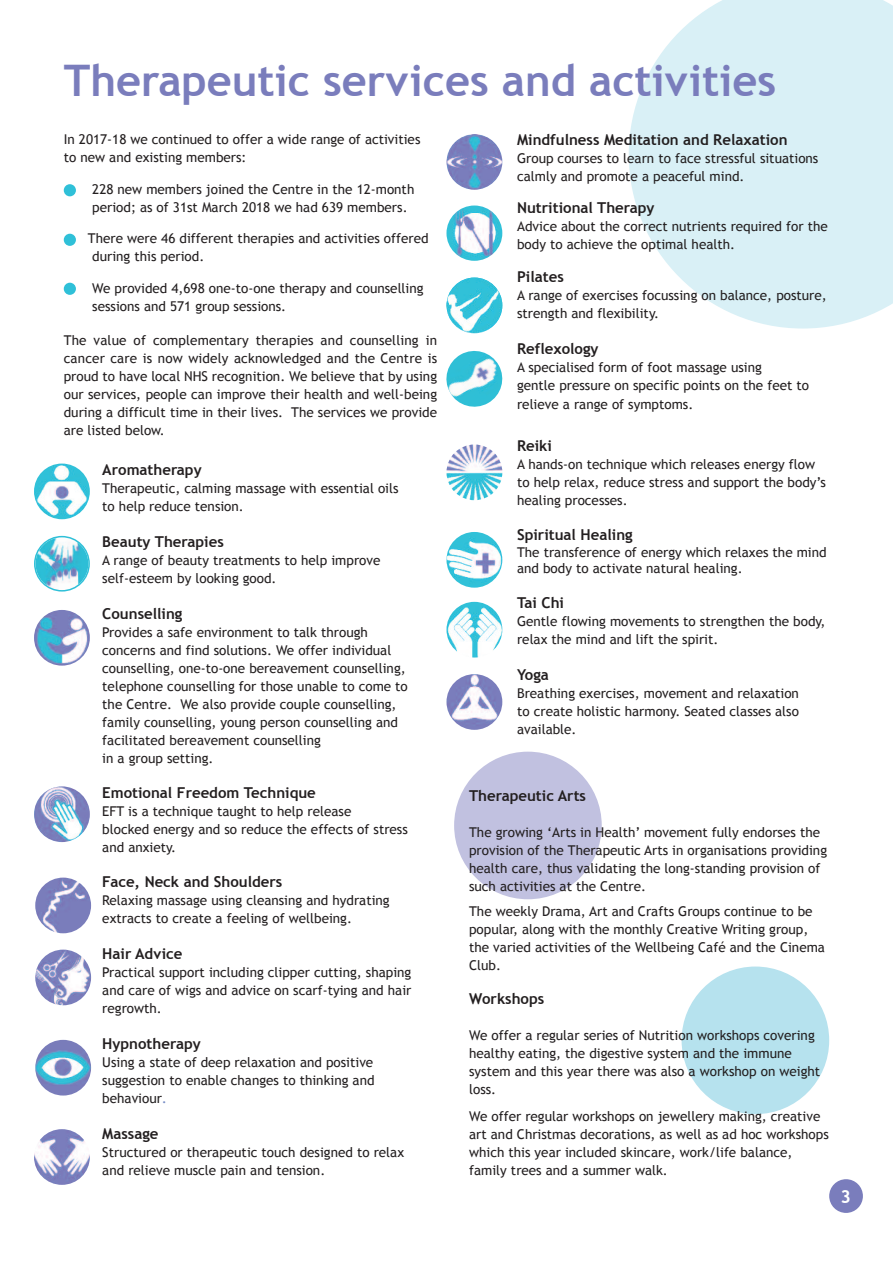
<style>
.page{position:relative;width:893px;height:1263px;background:#fff}
.page>*{position:absolute;margin:0;border:0;box-sizing:border-box;transform-origin:0 0}
.t1{font:700 43.5px "Trebuchet MS";color:#7a7dbc}
.t2{font:700 18px "Trebuchet MS";color:#fff}
.t3{font:700 15px "Trebuchet MS";color:#231f20}
.t4{font:13.5px/18px "Trebuchet MS";color:#231f20}
.s1{font-size:14.25px;color:#758bc5}
</style>
<div class="page">
<svg style="left:629px;top:0;width:264px;height:329px;background:#def2f7"></svg>
<div style="left:454px;top:752px;width:148px;height:147px;background:#c1c1e0;border-radius:50%"></div>
<div style="left:682px;top:966px;width:147px;height:148px;background:#b6e2ee;border-radius:50%"></div>
<img style="left:447px;top:134px;width:55px;height:56px;border-radius:50%">
<img style="left:446px;top:602px;width:56px;height:55px;border-radius:50%">
<img style="left:446px;top:674px;width:56px;height:56px;border-radius:50%">
<img style="left:446px;top:444px;width:56px;height:56px;border-radius:50%">
<img style="left:34px;top:610px;width:56px;height:56px;border-radius:50%">
<img style="left:34px;top:464px;width:56px;height:55px;border-radius:50%">
<img style="left:34px;top:786px;width:56px;height:56px;border-radius:50%">
<img style="left:35px;top:878px;width:56px;height:55px;border-radius:50%">
<img style="left:35px;top:950px;width:56px;height:55px;border-radius:50%">
<svg style="left:34px;top:536px;width:56px;height:55px"></svg>
<img style="left:446px;top:532px;width:56px;height:56px;border-radius:50%">
<img style="left:35px;top:1040px;width:56px;height:55px;border-radius:50%">
<img style="left:446px;top:351px;width:57px;height:56px">
<img style="left:34px;top:1129px;width:56px;height:56px;border-radius:50%">
<img style="left:446px;top:206px;width:56px;height:55px;border-radius:50%">
<img style="left:447px;top:278px;width:55px;height:55px;border-radius:50%">
<div style="left:829px;top:1179px;width:34px;height:34px;background:#7a7dbc;border-radius:50%"></div>
<div style="left:64px;top:184px;width:12px;height:12px;background:#2fc0d8;border-radius:50%"></div>
<div style="left:64px;top:234px;width:12px;height:12px;background:#2fc0d8;border-radius:50%"></div>
<div style="left:64px;top:283px;width:12px;height:12px;background:#2fc0d8;border-radius:50%"></div>
<h1 class="t1" style="left:64px;top:55px;width:714px">Therapeutic services and activities</h1>
<p class="t4" style="left:64px;top:130px;width:358px">In 2017-18 we continued to offer a wide range of activities to new and existing members:</p>
<p class="t4" style="left:92px;top:180px;width:324px">228 new members joined the Centre in the 12-month period; as of 31st March 2018 we had 639 members.</p>
<p class="t4" style="left:92px;top:229px;width:338px;text-indent:-4px">There were 46 different therapies and activities offered during this period.</p>
<p class="t4" style="left:92px;top:279px;width:333px">We provided 4,698 one-to-one therapy and counselling sessions and 571 group sessions.</p>
<p class="t4" style="left:64px;top:331px;width:375px;text-align:justify">The value of complementary therapies and counselling in cancer care is now widely acknowledged and the Centre is proud to have local NHS recognition. We believe that by using our services, people can improve their health and well-being during a difficult time in their lives. The services we provide are listed below.</p>
<p class="t3" style="left:102px;top:460px;width:101px">Aromatherapy</p>
<p class="t4" style="left:102px;top:479px;width:298px">Therapeutic, calming massage with essential oils to help reduce tension.</p>
<p class="t3" style="left:102px;top:532px;width:123px">Beauty Therapies</p>
<p class="t4" style="left:102px;top:551px;width:280px">A range of beauty treatments to help improve self-esteem by looking good.</p>
<p class="t3" style="left:102px;top:604px;width:82px">Counselling</p>
<p class="t4" style="left:102px;top:623px;width:307px">Provides a safe environment to talk through concerns and find solutions. We offer individual counselling, one-to-one bereavement counselling, telephone counselling for those unable to come to the Centre. We also provide couple counselling, family counselling, young person counselling and facilitated bereavement counselling<br>in a group setting.</p>
<p class="t3" style="left:102px;top:784px;width:215px">Emotional Freedom Technique</p>
<p class="t4" style="left:102px;top:802px;width:307px">EFT is a technique taught to help release<br>blocked energy and so reduce the effects of stress and anxiety.</p>
<p class="t3" style="left:102px;top:873px;width:182px">Face, Neck and Shoulders</p>
<p class="t4" style="left:102px;top:891px;width:289px">Relaxing massage using cleansing and hydrating extracts to create a feeling of wellbeing.</p>
<p class="t3" style="left:102px;top:945px;width:82px">Hair Advice</p>
<p class="t4" style="left:102px;top:963px;width:311px;text-align:justify">Practical support including clipper cutting, shaping and care of wigs and advice on scarf-tying and hair regrowth.</p>
<p class="t3" style="left:102px;top:1035px;width:100px">Hypnotherapy</p>
<p class="t4" style="left:102px;top:1053px;width:274px;text-align:justify">Using a state of deep relaxation and positive suggestion to enable changes to thinking and behaviour<span class="s1">.</span></p>
<p class="t3" style="left:102px;top:1125px;width:58px">Massage</p>
<p class="t4" style="left:102px;top:1143px;width:303px">Structured or therapeutic touch designed to relax and relieve muscle pain and tension.</p>
<p class="t3" style="left:517px;top:131px;width:272px">Mindfulness Meditation and Relaxation</p>
<p class="t4" style="left:517px;top:149px;width:303px">Group courses to learn to face stressful situations calmly and promote a peaceful mind.</p>
<p class="t3" style="left:517px;top:199px;width:139px">Nutritional Therapy</p>
<p class="t4" style="left:517px;top:217px;width:312px">Advice about the correct nutrients required for the body to achieve the optimal health.</p>
<p class="t3" style="left:517px;top:268px;width:48px">Pilates</p>
<p class="t4" style="left:517px;top:287px;width:311px">A range of exercises focussing on balance, posture, strength and flexibility.</p>
<p class="t3" style="left:517px;top:340px;width:83px">Reflexology</p>
<p class="t4" style="left:517px;top:359px;width:294px">A specialised form of foot massage using<br>gentle pressure on specific points on the feet to relieve a range of symptoms.</p>
<p class="t3" style="left:517px;top:436px;width:36px">Reiki</p>
<p class="t4" style="left:517px;top:455px;width:310px">A hands-on technique which releases energy flow to help relax, reduce stress and support the body’s healing processes.</p>
<p class="t3" style="left:517px;top:526px;width:117px">Spiritual Healing</p>
<p class="t4" style="left:517px;top:544px;width:311px;line-height:16.2px">The transference of energy which relaxes the mind and body to activate natural healing.</p>
<p class="t3" style="left:517px;top:594px;width:49px">Tai Chi</p>
<p class="t4" style="left:517px;top:612px;width:310px">Gentle flowing movements to strengthen the body, relax the mind and lift the spirit.</p>
<p class="t3" style="left:517px;top:666px;width:33px">Yoga</p>
<p class="t4" style="left:517px;top:684px;width:283px;text-align:justify">Breathing exercises, movement and relaxation to create holistic harmony. Seated classes also available.</p>
<p class="t3" style="left:469px;top:787px;width:118px">Therapeutic Arts</p>
<p class="t4" style="left:469px;top:823px;width:359px">The growing ‘Arts in Health’ movement fully endorses the provision of the Therapeutic Arts in organisations providing health care, thus validating the long-standing provision of such activities at the Centre.</p>
<p class="t4" style="left:469px;top:902px;width:357px">The weekly Drama, Art and Crafts Groups continue to be popular, along with the monthly Creative Writing group, the varied activities of the Wellbeing Café and the Cinema Club.</p>
<p class="t3" style="left:469px;top:990px;width:77px">Workshops</p>
<p class="t4" style="left:469px;top:1026px;width:353px">We offer a regular series of Nutrition workshops covering healthy eating, the digestive system and the immune system and this year there was also a workshop on weight loss.</p>
<p class="t4" style="left:469px;top:1107px;width:361px">We offer regular workshops on jewellery making, creative art and Christmas decorations, as well as ad hoc workshops which this year included skincare, work/life balance, family trees and a summer walk.</p>
<h2 class="t2" style="left:840px;top:1186px;width:12px">3</h2>
</div>
